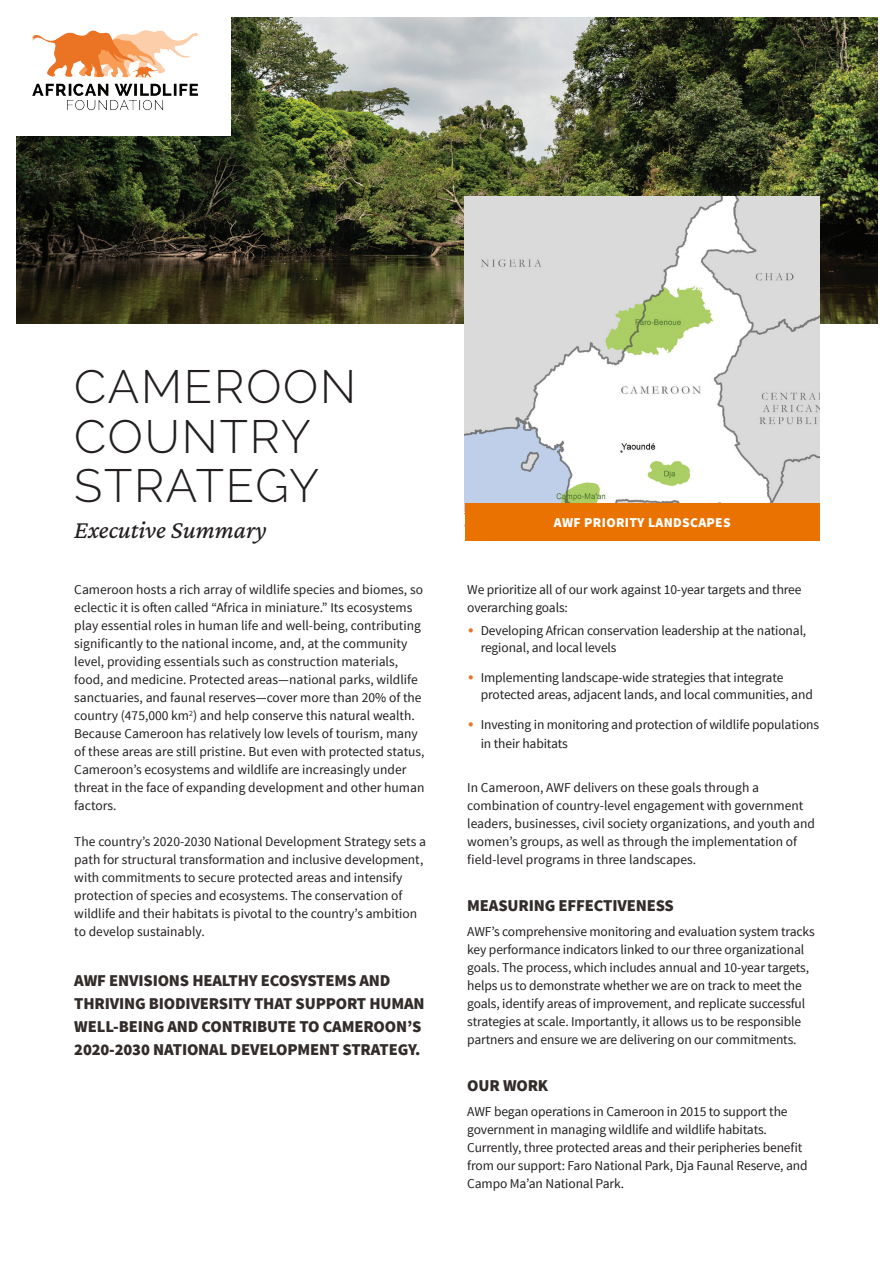
<style>
.page{position:relative;width:894px;height:1263px;background:#fff}
.page>*{position:absolute;margin:0;border:0;box-sizing:border-box;transform-origin:0 0}
.t1{font:300 46.5px/49.5px "Raleway";letter-spacing:.04em;color:#231f20}
.Header_Intro{font:italic 25.5px "Crimson Pro";color:#231f20}
.Sub_Header{font:900 16.5px/22.8px "Source Sans Pro";letter-spacing:-.01em;color:#322c2a}
.Text_-_Black{font:13.5px/18px "Source Sans Pro";color:#231f20}
.Body{font:13.5px/18px "Source Sans Pro";letter-spacing:-.01em;color:#231f20}
.Sub_Header-2{font:900 13.5px "Source Sans Pro";letter-spacing:.025em;color:#fff}
.s1{font-size:18px;color:#ea7425}
</style>
<div class="page">
<img style="left:17px;top:18px;width:859px;height:305px">
<div style="left:0;top:0;width:230px;height:135px;background:#fff"></div>
<img style="left:32px;top:30px;width:166px;height:81px">
<img style="left:464px;top:196px;width:355px;height:331px">
<div style="left:465px;top:503px;width:354px;height:38px;background:#e97200"></div>
<p class="t1" style="left:74px;top:362px;width:283px">CAMEROON<br>COUNTRY<br>STRATEGY</p>
<p class="Header_Intro" style="left:74px;top:513px;width:194px">Executive Summary</p>
<p class="Sub_Header-2" style="left:553px;top:514px;width:178px">AWF PRIORITY LANDSCAPES</p>
<p class="Text_-_Black" style="left:74px;top:581px;width:351px">Cameroon hosts a rich array of wildlife species and biomes, so eclectic it is often called “Africa in miniature.” Its ecosystems play essential roles in human life and well-being, contributing significantly to the national income, and, at the community level, providing essentials such as construction materials, food, and medicine. Protected areas—national parks, wildlife sanctuaries, and faunal reserves—cover more than 20% of the country (475,000 km<sup>2</sup>) and help conserve this natural wealth.<br>Because Cameroon has relatively low levels of tourism, many of these areas are still pristine. But even with protected status, Cameroon’s ecosystems and wildlife are increasingly under threat in the face of expanding development and other human factors.</p>
<p class="Text_-_Black" style="left:74px;top:833px;width:353px">The country’s 2020-2030 National Development Strategy sets a path for structural transformation and inclusive development, with commitments to secure protected areas and intensify protection of species and ecosystems. The conservation of wildlife and their habitats is pivotal to the country’s ambition to develop sustainably.</p>
<p class="Sub_Header" style="left:74px;top:970px;width:352px">AWF ENVISIONS HEALTHY ECOSYSTEMS AND THRIVING BIODIVERSITY THAT SUPPORT HUMAN WELL-BEING AND CONTRIBUTE TO CAMEROON’S 2020-2030 NATIONAL DEVELOPMENT STRATEGY.</p>
<p class="Text_-_Black" style="left:467px;top:581px;width:335px">We prioritize all of our work against 10-year targets and three overarching goals:</p>
<p class="Text_-_Black" style="left:480px;top:623px;width:327px;line-height:16.5px;text-indent:-13px"><span class="s1">•</span> Developing African conservation leadership at the national, regional, and local levels</p>
<p class="Text_-_Black" style="left:480px;top:669px;width:333px;line-height:16.5px;text-indent:-13px"><span class="s1">•</span> Implementing landscape-wide strategies that integrate protected areas, adjacent lands, and local communities, and</p>
<p class="Text_-_Black" style="left:480px;top:714px;width:340px;line-height:19.5px;text-indent:-13px"><span class="s1">•</span> Investing in monitoring and protection of wildlife populations in their habitats</p>
<p class="Text_-_Black" style="left:467px;top:779px;width:349px">In Cameroon, AWF delivers on these goals through a combination of country-level engagement with government leaders, businesses, civil society organizations, and youth and women’s groups, as well as through the implementation of field-level programs in three landscapes.</p>
<p class="Sub_Header" style="left:467px;top:895px;width:208px">MEASURING EFFECTIVENESS</p>
<p class="Body" style="left:467px;top:922px;width:349px">AWF’s comprehensive monitoring and evaluation system tracks key performance indicators linked to our three organizational goals. The process, which includes annual and 10-year targets, helps us to demonstrate whether we are on track to meet the goals, identify areas of improvement, and replicate successful strategies at scale. Importantly, it allows us to be responsible partners and ensure we are delivering on our commitments.</p>
<p class="Sub_Header" style="left:467px;top:1074px;width:82px">OUR WORK</p>
<p class="Body" style="left:467px;top:1102px;width:342px">AWF began operations in Cameroon in 2015 to support the government in managing wildlife and wildlife habitats.<br>Currently, three protected areas and their peripheries benefit from our support: Faro National Park, Dja Faunal Reserve, and Campo Ma’an National Park.</p>
</div>
